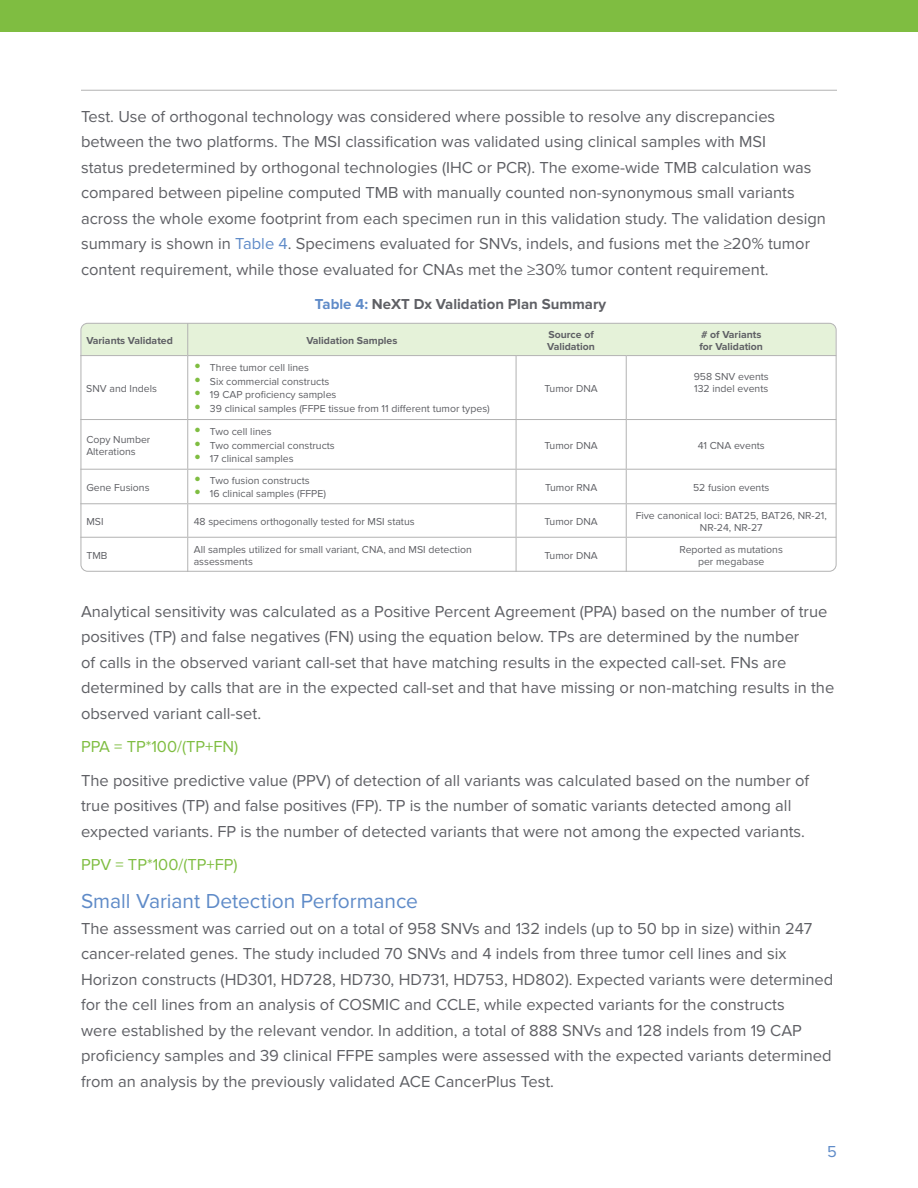
<style>
.page{position:relative;width:918px;height:1188px;background:#fff}
.page>*{position:absolute;margin:0;border:0;box-sizing:border-box;transform-origin:0 0}
.t1{font:21px "Proxima Nova";letter-spacing:-.005em;color:#5f8bc8}
.t2{font:16.5px/25.5px "Proxima Nova";color:#5f6065}
.t3{font:16.5px "Proxima Nova";color:#7fbd41}
.t4{font:16.5px "Proxima Nova";color:#5f8bc8}
.t5{font:700 15px "Proxima Nova";color:#5f6065}
.t6{font:10.5px/12px "Proxima Nova";color:#5f6065}
.t7{font:700 10.5px/12px "Proxima Nova";color:#5f6065}
.s1{color:#5f8bc8}
.s2{font-size:21px;color:#7fbd41}
</style>
<div class="page">
<hr style="left:81px;top:90px;width:756px;height:1px;background:#b2b2b2">
<div style="left:0;top:0;width:918px;height:31px;background:#7fbd41"></div>
<div style="left:81px;top:323px;width:754px;height:32px;background:#e5f2d9"></div>
<hr style="left:80px;top:355px;width:108px;height:1px;background:#b2b2b2">
<hr style="left:80px;top:419px;width:108px;height:1px;background:#b2b2b2">
<hr style="left:188px;top:419px;width:328px;height:1px;background:#b2b2b2">
<hr style="left:516px;top:419px;width:110px;height:1px;background:#b2b2b2">
<hr style="left:626px;top:419px;width:210px;height:1px;background:#b2b2b2">
<hr style="left:80px;top:469px;width:108px;height:1px;background:#b2b2b2">
<hr style="left:188px;top:469px;width:328px;height:1px;background:#b2b2b2">
<hr style="left:516px;top:469px;width:110px;height:1px;background:#b2b2b2">
<hr style="left:626px;top:469px;width:210px;height:1px;background:#b2b2b2">
<hr style="left:80px;top:503px;width:108px;height:1px;background:#b2b2b2">
<hr style="left:188px;top:503px;width:328px;height:1px;background:#b2b2b2">
<hr style="left:516px;top:503px;width:110px;height:1px;background:#b2b2b2">
<hr style="left:626px;top:503px;width:210px;height:1px;background:#b2b2b2">
<hr style="left:80px;top:537px;width:108px;height:1px;background:#b2b2b2">
<hr style="left:187px;top:323px;width:1px;height:32px;background:#b2b2b2">
<hr style="left:188px;top:355px;width:328px;height:1px;background:#b2b2b2">
<hr style="left:187px;top:356px;width:1px;height:63px;background:#b2b2b2">
<hr style="left:516px;top:355px;width:110px;height:1px;background:#b2b2b2">
<hr style="left:626px;top:355px;width:210px;height:1px;background:#b2b2b2">
<hr style="left:187px;top:420px;width:1px;height:49px;background:#b2b2b2">
<hr style="left:187px;top:470px;width:1px;height:33px;background:#b2b2b2">
<hr style="left:187px;top:504px;width:1px;height:33px;background:#b2b2b2">
<hr style="left:187px;top:538px;width:1px;height:34px;background:#b2b2b2">
<hr style="left:188px;top:537px;width:328px;height:1px;background:#b2b2b2">
<hr style="left:516px;top:537px;width:110px;height:1px;background:#b2b2b2">
<hr style="left:626px;top:537px;width:210px;height:1px;background:#b2b2b2">
<hr style="left:516px;top:356px;width:1px;height:63px;background:#b2b2b2">
<hr style="left:626px;top:356px;width:1px;height:63px;background:#b2b2b2">
<hr style="left:516px;top:420px;width:1px;height:49px;background:#b2b2b2">
<hr style="left:626px;top:420px;width:1px;height:49px;background:#b2b2b2">
<hr style="left:516px;top:470px;width:1px;height:33px;background:#b2b2b2">
<hr style="left:626px;top:470px;width:1px;height:33px;background:#b2b2b2">
<hr style="left:516px;top:504px;width:1px;height:33px;background:#b2b2b2">
<hr style="left:626px;top:504px;width:1px;height:33px;background:#b2b2b2">
<hr style="left:516px;top:538px;width:1px;height:34px;background:#b2b2b2">
<hr style="left:626px;top:538px;width:1px;height:34px;background:#b2b2b2">
<div style="left:81px;top:323px;width:756px;height:249px;border:1px solid #b2b2b2;border-radius:7px"></div>
<p class="t2" style="left:81px;top:104px;width:746px">Test. Use of orthogonal technology was considered where possible to resolve any discrepancies between the two platforms. The MSI classification was validated using clinical samples with MSI<br>status predetermined by orthogonal technologies (IHC or PCR). The exome-wide TMB calculation was compared between pipeline computed TMB with manually counted non-synonymous small variants across the whole exome footprint from each specimen run in this validation study. The validation design summary is shown in <span class="s1">Table 4</span>. Specimens evaluated for SNVs, indels, and fusions met the ≥20% tumor content requirement, while those evaluated for CNAs met the ≥30% tumor content requirement.</p>
<p class="t5" style="left:315px;top:295px;width:293px"><span class="s1">Table 4:</span> NeXT Dx Validation Plan Summary</p>
<p class="t7" style="left:86px;top:334px;width:88px">Variants Validated</p>
<p class="t7" style="left:306px;top:334px;width:92px">Validation Samples</p>
<p class="t7" style="left:547px;top:328px;width:49px">Source of<br>Validation</p>
<p class="t7" style="left:699px;top:328px;width:65px"># of Variants for Validation</p>
<p class="t6" style="left:86px;top:382px;width:72px">SNV and Indels</p>
<p class="t6" style="left:194px;top:362px;width:117px"><span class="s2">•</span> Three tumor cell lines</p>
<p class="t6" style="left:194px;top:376px;width:137px"><span class="s2">•</span> Six commercial constructs</p>
<p class="t6" style="left:194px;top:389px;width:144px"><span class="s2">•</span> 19 CAP proficiency samples</p>
<p class="t6" style="left:194px;top:403px;width:298px"><span class="s2">•</span> 39 clinical samples (FFPE tissue from 11 different tumor types)</p>
<p class="t6" style="left:694px;top:370px;width:77px">958 SNV events<br>132 indel events</p>
<p class="t6" style="left:545px;top:382px;width:55px">Tumor DNA</p>
<p class="t6" style="left:86px;top:433px;width:66px">Copy Number<br>Alterations</p>
<p class="t6" style="left:86px;top:481px;width:65px">Gene Fusions</p>
<p class="t6" style="left:194px;top:426px;width:79px"><span class="s2">•</span> Two cell lines</p>
<p class="t6" style="left:194px;top:439px;width:143px"><span class="s2">•</span> Two commercial constructs</p>
<p class="t6" style="left:194px;top:453px;width:101px"><span class="s2">•</span> 17 clinical samples</p>
<p class="t6" style="left:194px;top:475px;width:117px"><span class="s2">•</span> Two fusion constructs</p>
<p class="t6" style="left:194px;top:488px;width:134px"><span class="s2">•</span> 16 clinical samples (FFPE)</p>
<p class="t6" style="left:545px;top:439px;width:55px">Tumor DNA</p>
<p class="t6" style="left:698px;top:439px;width:69px">41 CNA events</p>
<p class="t6" style="left:545px;top:481px;width:54px">Tumor RNA</p>
<p class="t6" style="left:693px;top:481px;width:78px">52 fusion events</p>
<p class="t6" style="left:86px;top:515px;width:19px">MSI</p>
<p class="t6" style="left:194px;top:515px;width:222px">48 specimens orthogonally tested for MSI status</p>
<p class="t6" style="left:545px;top:515px;width:55px">Tumor DNA</p>
<p class="t6" style="left:636px;top:509px;width:193px;text-align:center">Five canonical loci: BAT25, BAT26, NR-21,<br>NR-24, NR-27</p>
<p class="t6" style="left:86px;top:549px;width:23px">TMB</p>
<p class="t6" style="left:194px;top:543px;width:280px">All samples utilized for small variant, CNA, and MSI detection assessments</p>
<p class="t6" style="left:545px;top:549px;width:55px">Tumor DNA</p>
<p class="t6" style="left:680px;top:543px;width:105px;text-align:center">Reported as mutations per megabase</p>
<p class="t2" style="left:81px;top:599px;width:755px">Analytical sensitivity was calculated as a Positive Percent Agreement (PPA) based on the number of true positives (TP) and false negatives (FN) using the equation below. TPs are determined by the number<br>of calls in the observed variant call-set that have matching results in the expected call-set. FNs are determined by calls that are in the expected call-set and that have missing or non-matching results in the observed variant call-set.</p>
<p class="t3" style="left:81px;top:737px;width:159px">PPA = TP*100/(TP+FN)</p>
<p class="t2" style="left:81px;top:768px;width:730px">The positive predictive value (PPV) of detection of all variants was calculated based on the number of true positives (TP) and false positives (FP). TP is the number of somatic variants detected among all expected variants. FP is the number of detected variants that were not among the expected variants.</p>
<p class="t3" style="left:81px;top:856px;width:158px">PPV = TP*100/(TP+FP)</p>
<p class="t1" style="left:81px;top:889px;width:339px">Small Variant Detection Performance</p>
<p class="t2" style="left:81px;top:916px;width:754px">The assessment was carried out on a total of 958 SNVs and 132 indels (up to 50 bp in size) within 247 cancer-related genes. The study included 70 SNVs and 4 indels from three tumor cell lines and six Horizon constructs (HD301, HD728, HD730, HD731, HD753, HD802). Expected variants were determined for the cell lines from an analysis of COSMIC and CCLE, while expected variants for the constructs<br>were established by the relevant vendor. In addition, a total of 888 SNVs and 128 indels from 19 CAP proficiency samples and 39 clinical FFPE samples were assessed with the expected variants determined from an analysis by the previously validated ACE CancerPlus Test.</p>
<p class="t4" style="left:827px;top:1142px;width:11px">5</p>
</div>
